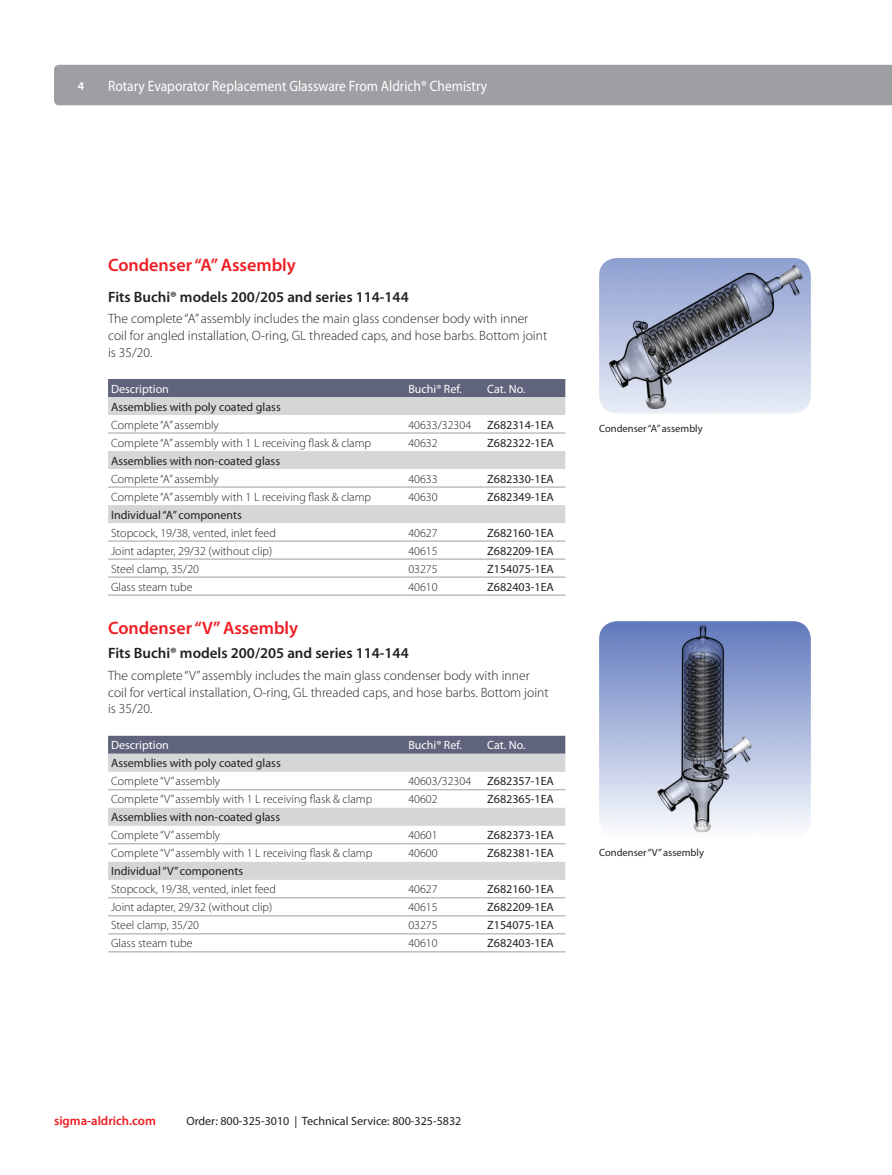
<style>
.page{position:relative;width:892px;height:1175px;background:#fff}
.page>*{position:absolute;margin:0;border:0;box-sizing:border-box;transform-origin:0 0}
.Inside_Tertiary_Head{font:600 18px "Myriad Pro";color:#ee1d23}
.Paragraph_Subhead_1{font:600 15px "Myriad Pro";color:#231f20}
.t1{font:15px "Myriad Pro";color:#fff;scale:.9 1}
.Body_Text_-_Brochure{font:300 13.5px/16.5px "Myriad Pro";color:#231f20}
.t2{font:600 12.75px "Myriad Pro";color:#ee1d23}
.Table_Styles_Text{font:300 12px "Myriad Pro";color:#231f20}
.Table_Subhead_Text{font:12px "Myriad Pro";color:#231f20}
.Table_Cat_No{font:12px "Myriad Pro";color:#231f20}
.Table_Header{font:12px "Myriad Pro";color:#fff}
.t3{font:600 12px "Myriad Pro";color:#fff}
.Caption_Header_-_Bro{font:10.5px "Myriad Pro";color:#231f20}
</style>
<div class="page">
<div style="left:54px;top:65px;width:837px;height:40px;background:#9d9fa2"></div>
<div style="left:108px;top:379px;width:457px;height:18px;background:#5f637b"></div>
<svg style="left:108px;top:397px;width:457px;height:126px"></svg>
<hr style="left:108px;top:432px;width:297px;height:1px;background:#9d9fa2">
<hr style="left:405px;top:432px;width:79px;height:1px;background:#9d9fa2">
<hr style="left:484px;top:432px;width:81px;height:1px;background:#9d9fa2">
<hr style="left:108px;top:486px;width:297px;height:1px;background:#9d9fa2">
<hr style="left:405px;top:486px;width:79px;height:1px;background:#9d9fa2">
<hr style="left:484px;top:486px;width:81px;height:1px;background:#9d9fa2">
<hr style="left:108px;top:540px;width:297px;height:1px;background:#9d9fa2">
<hr style="left:405px;top:540px;width:79px;height:1px;background:#9d9fa2">
<hr style="left:484px;top:540px;width:81px;height:1px;background:#9d9fa2">
<hr style="left:108px;top:558px;width:297px;height:1px;background:#9d9fa2">
<hr style="left:405px;top:558px;width:79px;height:1px;background:#9d9fa2">
<hr style="left:484px;top:558px;width:81px;height:1px;background:#9d9fa2">
<hr style="left:108px;top:576px;width:297px;height:1px;background:#9d9fa2">
<hr style="left:405px;top:576px;width:79px;height:1px;background:#9d9fa2">
<hr style="left:484px;top:576px;width:81px;height:1px;background:#9d9fa2">
<hr style="left:108px;top:594px;width:297px;height:1px;background:#9d9fa2">
<hr style="left:405px;top:594px;width:79px;height:1px;background:#9d9fa2">
<hr style="left:484px;top:594px;width:81px;height:1px;background:#9d9fa2">
<div style="left:108px;top:735px;width:457px;height:18px;background:#5f637b"></div>
<svg style="left:108px;top:753px;width:457px;height:126px"></svg>
<hr style="left:108px;top:789px;width:297px;height:1px;background:#9d9fa2">
<hr style="left:405px;top:789px;width:79px;height:1px;background:#9d9fa2">
<hr style="left:484px;top:789px;width:81px;height:1px;background:#9d9fa2">
<hr style="left:108px;top:843px;width:297px;height:1px;background:#9d9fa2">
<hr style="left:405px;top:843px;width:79px;height:1px;background:#9d9fa2">
<hr style="left:484px;top:843px;width:81px;height:1px;background:#9d9fa2">
<hr style="left:108px;top:897px;width:297px;height:1px;background:#9d9fa2">
<hr style="left:405px;top:897px;width:79px;height:1px;background:#9d9fa2">
<hr style="left:484px;top:897px;width:81px;height:1px;background:#9d9fa2">
<hr style="left:108px;top:915px;width:297px;height:1px;background:#9d9fa2">
<hr style="left:405px;top:915px;width:79px;height:1px;background:#9d9fa2">
<hr style="left:484px;top:915px;width:81px;height:1px;background:#9d9fa2">
<hr style="left:108px;top:933px;width:297px;height:1px;background:#9d9fa2">
<hr style="left:405px;top:933px;width:79px;height:1px;background:#9d9fa2">
<hr style="left:484px;top:933px;width:81px;height:1px;background:#9d9fa2">
<hr style="left:108px;top:951px;width:297px;height:1px;background:#9d9fa2">
<hr style="left:405px;top:951px;width:79px;height:1px;background:#9d9fa2">
<hr style="left:484px;top:951px;width:81px;height:1px;background:#9d9fa2">
<img style="left:599px;top:258px;width:211px;height:155px">
<img style="left:599px;top:621px;width:211px;height:212px">
<p class="t3" style="left:78px;top:78px;width:8px">4</p>
<p class="t1" style="left:108px;top:76px;width:422px">Rotary Evaporator Replacement Glassware From Aldrich® Chemistry</p>
<p class="Inside_Tertiary_Head" style="left:108px;top:254px;width:189px">Condenser “A” Assembly</p>
<p class="Paragraph_Subhead_1" style="left:108px;top:287px;width:302px">Fits Buchi® models 200/205 and series 114-144</p>
<p class="Body_Text_-_Brochure" style="left:108px;top:310px;width:440px">The complete “A” assembly includes the main glass condenser body with inner coil for angled installation, O-ring, GL threaded caps, and hose barbs. Bottom joint is 35/20.</p>
<p class="Table_Header" style="left:111px;top:381px;width:59px">Description</p>
<p class="Table_Header" style="left:408px;top:381px;width:55px">Buchi® Ref.</p>
<p class="Table_Header" style="left:487px;top:381px;width:40px">Cat. No.</p>
<p class="Table_Subhead_Text" style="left:111px;top:399px;width:171px">Assemblies with poly coated glass</p>
<p class="Table_Styles_Text" style="left:111px;top:417px;width:109px">Complete “A” assembly</p>
<p class="Table_Styles_Text" style="left:408px;top:417px;width:64px">40633/32304</p>
<p class="Table_Cat_No" style="left:487px;top:417px;width:68px">Z682314-1EA</p>
<p class="Table_Styles_Text" style="left:111px;top:435px;width:261px">Complete “A” assembly with 1 L receiving flask &amp; clamp</p>
<p class="Table_Styles_Text" style="left:408px;top:435px;width:31px">40632</p>
<p class="Table_Cat_No" style="left:487px;top:435px;width:68px">Z682322-1EA</p>
<p class="Table_Subhead_Text" style="left:111px;top:453px;width:170px">Assemblies with non-coated glass</p>
<p class="Table_Styles_Text" style="left:111px;top:471px;width:109px">Complete “A” assembly</p>
<p class="Table_Styles_Text" style="left:408px;top:471px;width:31px">40633</p>
<p class="Table_Cat_No" style="left:487px;top:471px;width:68px">Z682330-1EA</p>
<p class="Table_Styles_Text" style="left:111px;top:489px;width:261px">Complete “A” assembly with 1 L receiving flask &amp; clamp</p>
<p class="Table_Styles_Text" style="left:408px;top:489px;width:31px">40630</p>
<p class="Table_Cat_No" style="left:487px;top:489px;width:68px">Z682349-1EA</p>
<p class="Table_Subhead_Text" style="left:111px;top:507px;width:132px">Individual “A” components</p>
<p class="Table_Styles_Text" style="left:111px;top:525px;width:166px">Stopcock, 19/38, vented, inlet feed</p>
<p class="Table_Styles_Text" style="left:408px;top:525px;width:31px">40627</p>
<p class="Table_Cat_No" style="left:487px;top:525px;width:68px">Z682160-1EA</p>
<p class="Table_Styles_Text" style="left:111px;top:543px;width:163px">Joint adapter, 29/32 (without clip)</p>
<p class="Table_Styles_Text" style="left:408px;top:543px;width:31px">40615</p>
<p class="Table_Cat_No" style="left:487px;top:543px;width:68px">Z682209-1EA</p>
<p class="Table_Styles_Text" style="left:111px;top:561px;width:89px">Steel clamp, 35/20</p>
<p class="Table_Styles_Text" style="left:408px;top:561px;width:31px">03275</p>
<p class="Table_Cat_No" style="left:487px;top:561px;width:68px">Z154075-1EA</p>
<p class="Table_Styles_Text" style="left:111px;top:579px;width:83px">Glass steam tube</p>
<p class="Table_Styles_Text" style="left:408px;top:579px;width:31px">40610</p>
<p class="Table_Cat_No" style="left:487px;top:579px;width:68px">Z682403-1EA</p>
<p class="Inside_Tertiary_Head" style="left:108px;top:616px;width:191px">Condenser “V” Assembly</p>
<p class="Paragraph_Subhead_1" style="left:108px;top:644px;width:302px">Fits Buchi® models 200/205 and series 114-144</p>
<p class="Body_Text_-_Brochure" style="left:108px;top:667px;width:442px">The complete “V” assembly includes the main glass condenser body with inner coil for vertical installation, O-ring, GL threaded caps, and hose barbs. Bottom joint is 35/20.</p>
<p class="Table_Header" style="left:111px;top:738px;width:59px">Description</p>
<p class="Table_Header" style="left:408px;top:738px;width:55px">Buchi® Ref.</p>
<p class="Table_Header" style="left:487px;top:738px;width:40px">Cat. No.</p>
<p class="Table_Subhead_Text" style="left:111px;top:756px;width:171px">Assemblies with poly coated glass</p>
<p class="Table_Styles_Text" style="left:111px;top:774px;width:110px">Complete “V” assembly</p>
<p class="Table_Styles_Text" style="left:408px;top:774px;width:64px">40603/32304</p>
<p class="Table_Cat_No" style="left:487px;top:774px;width:68px">Z682357-1EA</p>
<p class="Table_Styles_Text" style="left:111px;top:792px;width:263px">Complete “V” assembly with 1 L receiving flask &amp; clamp</p>
<p class="Table_Styles_Text" style="left:408px;top:792px;width:31px">40602</p>
<p class="Table_Cat_No" style="left:487px;top:792px;width:68px">Z682365-1EA</p>
<p class="Table_Subhead_Text" style="left:111px;top:810px;width:170px">Assemblies with non-coated glass</p>
<p class="Table_Styles_Text" style="left:111px;top:828px;width:110px">Complete “V” assembly</p>
<p class="Table_Styles_Text" style="left:408px;top:828px;width:31px">40601</p>
<p class="Table_Cat_No" style="left:487px;top:828px;width:68px">Z682373-1EA</p>
<p class="Table_Styles_Text" style="left:111px;top:846px;width:263px">Complete “V” assembly with 1 L receiving flask &amp; clamp</p>
<p class="Table_Styles_Text" style="left:408px;top:846px;width:31px">40600</p>
<p class="Table_Cat_No" style="left:487px;top:846px;width:68px">Z682381-1EA</p>
<p class="Table_Subhead_Text" style="left:111px;top:864px;width:134px">Individual “V” components</p>
<p class="Table_Styles_Text" style="left:111px;top:882px;width:166px">Stopcock, 19/38, vented, inlet feed</p>
<p class="Table_Styles_Text" style="left:408px;top:882px;width:31px">40627</p>
<p class="Table_Cat_No" style="left:487px;top:882px;width:68px">Z682160-1EA</p>
<p class="Table_Styles_Text" style="left:111px;top:900px;width:163px">Joint adapter, 29/32 (without clip)</p>
<p class="Table_Styles_Text" style="left:408px;top:900px;width:31px">40615</p>
<p class="Table_Cat_No" style="left:487px;top:900px;width:68px">Z682209-1EA</p>
<p class="Table_Styles_Text" style="left:111px;top:918px;width:89px">Steel clamp, 35/20</p>
<p class="Table_Styles_Text" style="left:408px;top:918px;width:31px">03275</p>
<p class="Table_Cat_No" style="left:487px;top:918px;width:68px">Z154075-1EA</p>
<p class="Table_Styles_Text" style="left:111px;top:936px;width:83px">Glass steam tube</p>
<p class="Table_Styles_Text" style="left:408px;top:936px;width:31px">40610</p>
<p class="Table_Cat_No" style="left:487px;top:936px;width:68px">Z682403-1EA</p>
<p class="Caption_Header_-_Bro" style="left:598px;top:422px;width:105px">Condenser “A” assembly</p>
<p class="Caption_Header_-_Bro" style="left:598px;top:846px;width:106px">Condenser “V” assembly</p>
<p class="t2" style="left:54px;top:1112px;width:103px">sigma-aldrich.com</p>
<p class="Table_Subhead_Text" style="left:186px;top:1113px;width:276px">Order: 800-325-3010 | Technical Service: 800-325-5832</p>
</div>
